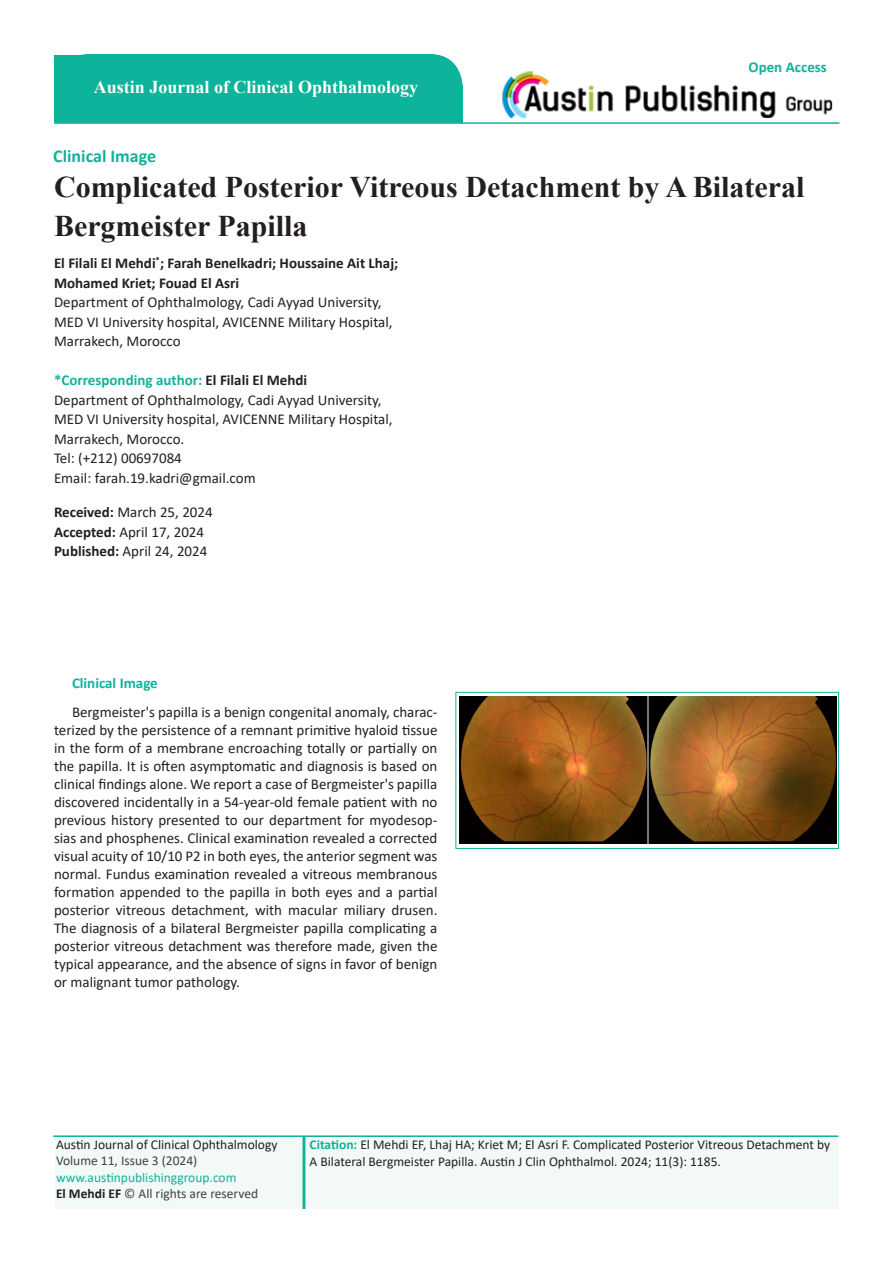
<style>
.page{position:relative;width:893px;height:1263px;background:#fff}
.page>*{position:absolute;margin:0;border:0;box-sizing:border-box;transform-origin:0 0}
.t1{font:700 30px/39px "Times New Roman";color:#231f20}
.t2{font:700 18px "Times New Roman";color:#fff}
.t3{font:700 18px "Calibri";color:#0eb39b}
.t4{font:15px/18px "Calibri";color:#231f20}
.t5{font:700 15px/19.5px "Calibri";color:#231f20}
.t6{font:700 15px "Calibri";color:#0eb39b}
.t7{font:13.5px/16.5px "Calibri";color:#231f20}
.t8{font:13.5px/16.5px "Calibri";color:#414042}
.s1{color:#231f20}
.s2{font-weight:700}
.s3{color:#0eb39b}
.s4{font-weight:700;color:#231f20}
.s5{font-weight:700;color:#0eb29a}
</style>
<div class="page">
<div style="left:55px;top:54px;width:408px;height:69px;background:#0eb39b;border-radius:33px"></div>
<img style="left:502px;top:71px;width:331px;height:46px">
<div style="left:55px;top:1138px;width:783px;height:71px;background:#f2f9f6"></div>
<div style="left:335px;top:86px;width:128px;height:37px;background:#0eb39b"></div>
<div style="left:303px;top:1136px;width:2px;height:73px;border:2px solid #0eb39b"></div>
<hr style="left:54px;top:122px;width:785px;height:2px;background:#0eb39b">
<hr style="left:53px;top:1135px;width:785px;height:2px;background:#0eb39b">
<svg style="left:455px;top:692px;width:384px;height:157px"></svg>
<img style="left:459px;top:697px;width:377px;height:147px">
<p class="t2" style="left:94px;top:74px;width:326px">Austin Journal of Clinical Ophthalmology</p>
<p class="t6" style="left:748px;top:57px;width:80px">Open Access</p>
<p class="t3" style="left:53px;top:144px;width:104px">Clinical Image</p>
<p class="t1" style="left:54px;top:166px;width:752px">Complicated Posterior Vitreous Detachment by A Bilateral<br>Bergmeister Papilla</p>
<p class="t5" style="left:54px;top:253px;width:346px">El Filali El Mehdi<sup>*</sup>; Farah Benelkadri; Houssaine Ait Lhaj;<br>Mohamed Kriet; Fouad El Asri</p>
<p class="t4" style="left:54px;top:292px;width:340px;line-height:19.5px">Department of Ophthalmology, Cadi Ayyad University,<br>MED VI University hospital, AVICENNE Military Hospital,<br>Marrakech, Morocco</p>
<p class="t6" style="left:54px;top:370px;width:255px">*Corresponding author: <span class="s1">El Filali El Mehdi</span></p>
<p class="t4" style="left:54px;top:390px;width:340px;line-height:19.5px">Department of Ophthalmology, Cadi Ayyad University,<br>MED VI University hospital, AVICENNE Military Hospital,<br>Marrakech, Morocco.</p>
<p class="t4" style="left:54px;top:449px;width:129px">Tel: (+212) 00697084</p>
<p class="t4" style="left:54px;top:468px;width:203px">Email: farah.19.kadri@gmail.com</p>
<p class="t4" style="left:54px;top:503px;width:160px"><span class="s2">Received:</span> March 25, 2024</p>
<p class="t4" style="left:54px;top:522px;width:152px"><span class="s2">Accepted:</span> April 17, 2024</p>
<p class="t4" style="left:54px;top:542px;width:155px"><span class="s2">Published:</span> April 24, 2024</p>
<p class="t6" style="left:72px;top:672px;width:87px">Clinical Image</p>
<p class="t4" style="left:54px;top:702px;width:385px;text-align:justify;text-indent:18px">Bergmeister's papilla is a benign congenital anomaly, charac&shy;terized by the persistence of a remnant primitive hyaloid tissue in the form of a membrane encroaching totally or partially on the papilla. It is often asymptomatic and diagnosis is based on clinical findings alone. We report a case of Bergmeister's papilla discovered incidentally in a 54-year-old female patient with no previous history presented to our department for myodesop&shy;sias and phosphenes. Clinical examination revealed a corrected visual acuity of 10/10 P2 in both eyes, the anterior segment was normal. Fundus examination revealed a vitreous membranous formation appended to the papilla in both eyes and a partial posterior vitreous detachment, with macular miliary drusen.<br>The diagnosis of a bilateral Bergmeister papilla complicating a posterior vitreous detachment was therefore made, given the typical appearance, and the absence of signs in favor of benign or malignant tumor pathology.</p>
<p class="t7" style="left:56px;top:1136px;width:223px">Austin Journal of Clinical Ophthalmology</p>
<p class="t8" style="left:56px;top:1152px;width:204px">Volume 11, Issue 3 (2024) <span class="s3">www.austinpublishinggroup.com<br></span><span class="s4">El Mehdi EF</span> © All rights are reserved</p>
<p class="t7" style="left:310px;top:1136px;width:522px"><span class="s5">Citation:</span> El Mehdi EF, Lhaj HA; Kriet M; El Asri F. Complicated Posterior Vitreous Detachment by<br>A Bilateral Bergmeister Papilla. Austin J Clin Ophthalmol. 2024; 11(3): 1185.</p>
</div>
